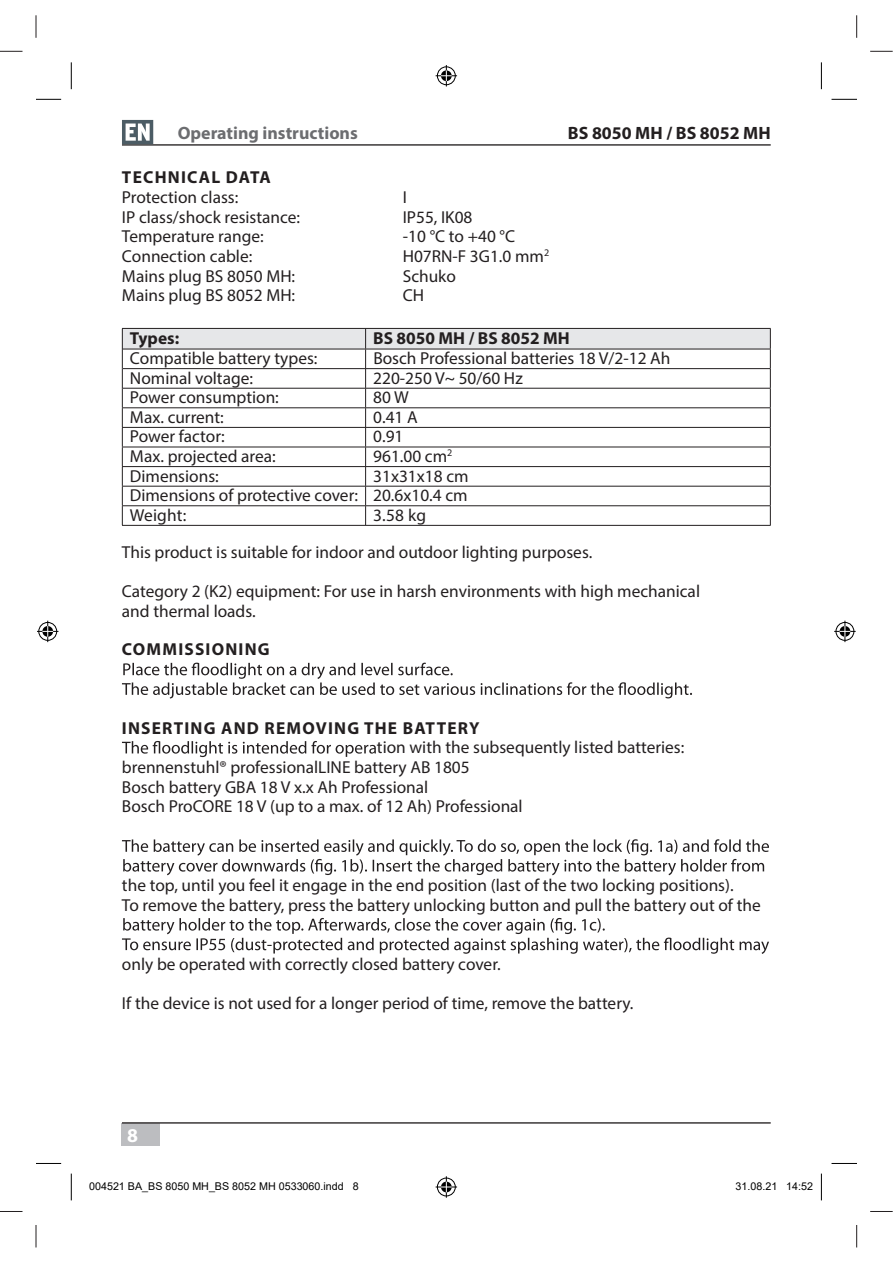
<style>
.page{position:relative;width:893px;height:1263px;background:#fff}
.page>*{position:absolute;margin:0;border:0;box-sizing:border-box;transform-origin:0 0}
.t1{font:700 19.65px "Myriad Pro";color:#fff}
.t2{font:700 17.85px "Myriad Pro";color:#6c6d70}
.t3{font:700 17.85px "Myriad Pro";color:#231f20}
.t4{font:17.4px/19.6px "Myriad Pro";color:#231f20}
.t5{font:700 17.4px "Myriad Pro";letter-spacing:.07em;color:#231f20}
.t6{font:700 17.4px "Myriad Pro";color:#231f20}
.t7{font:10.8px "Arial";color:#000}
</style>
<div class="page">
<div style="left:122px;top:1123px;width:38px;height:23px;background:#bcbdc0"></div>
<hr style="left:122px;top:144px;width:649px;height:2px;background:#231f20">
<hr style="left:122px;top:1122px;width:649px;height:2px;background:#231f20">
<svg style="left:122px;top:120px;width:31px;height:24px"></svg>
<svg style="left:122px;top:328px;width:649px;height:197px"></svg>
<hr style="left:122px;top:407px;width:649px;height:1px;background:#231f20">
<hr style="left:122px;top:427px;width:649px;height:1px;background:#231f20">
<hr style="left:122px;top:447px;width:649px;height:1px;background:#231f20">
<hr style="left:122px;top:466px;width:649px;height:1px;background:#231f20">
<hr style="left:122px;top:486px;width:649px;height:1px;background:#231f20">
<hr style="left:122px;top:505px;width:649px;height:1px;background:#231f20">
<hr style="left:122px;top:525px;width:649px;height:1px;background:#231f20">
<svg style="left:122px;top:663px;width:570px;height:35px"></svg>
<svg style="left:122px;top:741px;width:254px;height:16px"></svg>
<svg style="left:122px;top:839px;width:647px;height:36px"></svg>
<svg style="left:122px;top:918px;width:647px;height:36px"></svg>
<svg style="left:36px;top:99px;width:25px;height:1px"></svg>
<svg style="left:831px;top:99px;width:26px;height:1px"></svg>
<svg style="left:36px;top:1163px;width:25px;height:1px"></svg>
<svg style="left:831px;top:1163px;width:26px;height:1px"></svg>
<svg style="left:71px;top:62px;width:1px;height:27px"></svg>
<svg style="left:71px;top:1174px;width:1px;height:26px"></svg>
<svg style="left:821px;top:62px;width:1px;height:27px"></svg>
<svg style="left:821px;top:1174px;width:1px;height:26px"></svg>
<svg style="left:436px;top:65px;width:21px;height:22px"></svg>
<svg style="left:436px;top:1176px;width:21px;height:22px"></svg>
<svg style="left:37px;top:621px;width:21px;height:21px"></svg>
<svg style="left:834px;top:621px;width:22px;height:21px"></svg>
<svg style="left:0;top:51px;width:22px;height:1px"></svg>
<svg style="left:870px;top:51px;width:23px;height:1px"></svg>
<svg style="left:0;top:1211px;width:22px;height:1px"></svg>
<svg style="left:870px;top:1211px;width:23px;height:1px"></svg>
<svg style="left:36px;top:15px;width:1px;height:23px"></svg>
<svg style="left:36px;top:1225px;width:1px;height:22px"></svg>
<svg style="left:856px;top:15px;width:1px;height:23px"></svg>
<svg style="left:856px;top:1225px;width:1px;height:22px"></svg>
<p class="t2" style="left:178px;top:126px;width:182px">Operating instructions</p>
<p class="t3" style="left:568px;top:126px;width:204px">BS 8050 MH / BS 8052 MH</p>
<p class="t5" style="left:122px;top:171px;width:150px">TECHNICAL DATA</p>
<p class="t4" style="left:122px;top:188px;width:118px">Protection class:</p>
<p class="t4" style="left:403px;top:188px;width:6px">I</p>
<p class="t4" style="left:122px;top:208px;width:180px">IP class/shock resistance:</p>
<p class="t4" style="left:403px;top:208px;width:71px">IP55, IK08</p>
<p class="t4" style="left:122px;top:228px;width:143px">Temperature range:</p>
<p class="t4" style="left:403px;top:228px;width:114px">-10 °C to +40 °C</p>
<p class="t4" style="left:122px;top:247px;width:132px">Connection cable:</p>
<p class="t4" style="left:403px;top:247px;width:148px">H07RN-F 3G1.0 mm<sup>2</sup></p>
<p class="t4" style="left:122px;top:267px;width:175px">Mains plug BS 8050 MH:</p>
<p class="t4" style="left:403px;top:267px;width:55px">Schuko</p>
<p class="t4" style="left:122px;top:287px;width:175px">Mains plug BS 8052 MH:</p>
<p class="t4" style="left:403px;top:287px;width:23px">CH</p>
<p class="t5" style="left:130px;top:332px;width:51px">Types:</p>
<p class="t6" style="left:373px;top:332px;width:198px">BS 8050 MH / BS 8052 MH</p>
<p class="t4" style="left:130px;top:350px;width:189px">Compatible battery types:</p>
<p class="t4" style="left:373px;top:350px;width:299px">Bosch Professional batteries 18 V/2-12 Ah</p>
<p class="t4" style="left:130px;top:369px;width:125px">Nominal voltage:</p>
<p class="t4" style="left:373px;top:369px;width:151px">220-250 V~ 50/60 Hz</p>
<p class="t4" style="left:130px;top:389px;width:150px">Power consumption:</p>
<p class="t4" style="left:373px;top:389px;width:37px">80 W</p>
<p class="t4" style="left:130px;top:408px;width:95px">Max. current:</p>
<p class="t4" style="left:373px;top:408px;width:46px">0.41 A</p>
<p class="t4" style="left:130px;top:428px;width:96px">Power factor:</p>
<p class="t4" style="left:373px;top:428px;width:32px">0.91</p>
<p class="t4" style="left:130px;top:447px;width:147px">Max. projected area:</p>
<p class="t4" style="left:373px;top:447px;width:81px">961.00 cm<sup>2</sup></p>
<p class="t4" style="left:130px;top:467px;width:90px">Dimensions:</p>
<p class="t4" style="left:130px;top:467px;width:340px;text-align:justify;text-indent:243px">31x31x18 cm Dimensions of protective cover: 20.6x10.4 cm Weight:</p>
<p class="t4" style="left:122px;top:498px;width:472px;line-height:36.8px;text-indent:251px">3.58 kg<br>This product is suitable for indoor and outdoor lighting purposes.</p>
<p class="t4" style="left:122px;top:582px;width:580px">Category 2 (K2) equipment: For use in harsh environments with high mechanical and thermal loads.</p>
<p class="t5" style="left:122px;top:643px;width:149px">COMMISSIONING</p>
<p class="t5" style="left:122px;top:721px;width:359px">INSERTING AND REMOVING THE BATTERY</p>
<p class="t4" style="left:122px;top:739px;width:564px;text-indent:255px">tion with the subsequently listed batteries: brennenstuhl® professionalLINE battery AB 1805<br>Bosch battery GBA 18 V x.x Ah Professional<br>Bosch ProCORE 18 V (up to a max. of 12 Ah) Professional</p>
<p class="t4" style="left:122px;top:877px;width:640px">the top, until you feel it engage in the end position (last of the two locking positions).<br>To remove the battery, press the battery unlocking button and pull the battery out of the</p>
<p class="t4" style="left:122px;top:955px;width:380px">only be operated with correctly closed battery cover.</p>
<p class="t4" style="left:122px;top:995px;width:513px">If the device is not used for a longer period of time, remove the battery.</p>
<p class="t1" style="left:127px;top:1128px;width:12px">8</p>
<p class="t7" style="left:89px;top:1180px;width:271px">004521 BA_BS 8050 MH_BS 8052 MH 0533060.indd 8</p>
<p class="t7" style="left:735px;top:1180px;width:79px">31.08.21 14:52</p>
</div>
